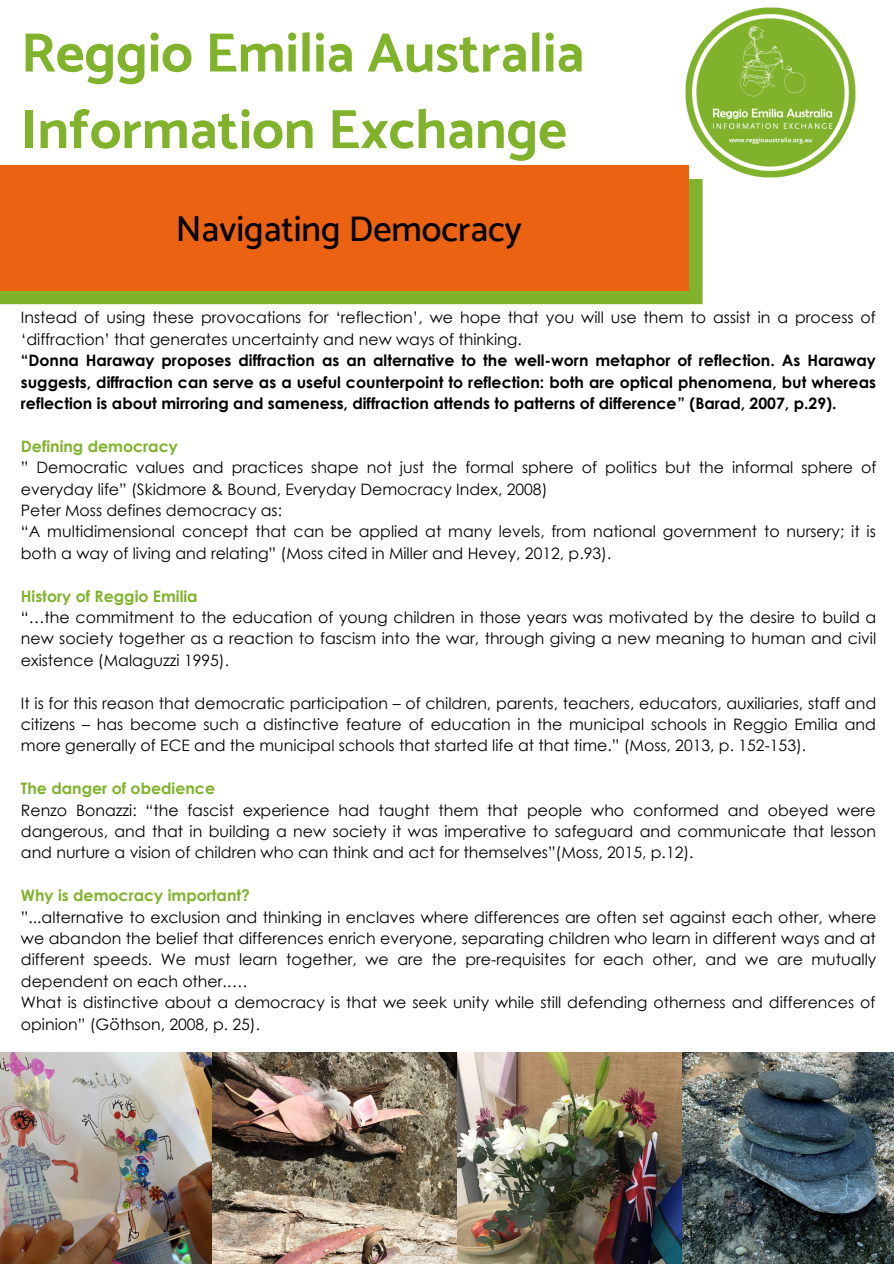
<style>
.page{position:relative;width:894px;height:1264px;background:#fff}
.page>*{position:absolute;margin:0;border:0;box-sizing:border-box;transform-origin:0 0}
.t1{font:700 55.65px/76.5px "Catamaran";color:#81b22c}
.t2{font:500 36px "Catamaran";color:#000}
.t3{font:15.75px/21.5px "Century Gothic";color:#000}
.t4{font:700 15.75px/21.5px "Century Gothic";color:#000;text-align:justify}
.t5{font:700 15.75px "Century Gothic";color:#81b22c}
</style>
<div class="page">
<img style="left:685px;top:7px;width:171px;height:178px">
<img style="left:0;top:1052px;width:682px;height:211px">
<img style="left:682px;top:1052px;width:211px;height:211px">
<svg style="left:0;top:179px;width:702px;height:125px;background:#89ab29"></svg>
<div style="left:0;top:165px;width:688px;height:125px;background:#ea6212"></div>
<p class="t1" style="left:21px;top:14px;width:565px">Reggio Emilia Australia<br>Information Exchange</p>
<p class="t2" style="left:176px;top:208px;width:347px">Navigating Democracy</p>
<p class="t3" style="left:21px;top:306px;width:856px">Instead of using these provocations for ‘reflection’, we hope that you will use them to assist in a process of ‘diffraction’ that generates uncertainty and new ways of thinking.</p>
<p class="t4" style="left:21px;top:349px;width:856px">“Donna Haraway proposes diffraction as an alternative to the well-worn metaphor of reflection. As Haraway suggests, diffraction can serve as a useful counterpoint to reflection: both are optical phenomena, but whereas reflection is about mirroring and sameness, diffraction attends to patterns of difference” (Barad, 2007, p.29).</p>
<p class="t5" style="left:21px;top:436px;width:158px">Defining democracy</p>
<p class="t3" style="left:21px;top:456px;width:856px">” Democratic values and practices shape not just the formal sphere of politics but the informal sphere of everyday life” (Skidmore &amp; Bound, Everyday Democracy Index, 2008)</p>
<p class="t3" style="left:21px;top:499px;width:262px">Peter Moss defines democracy as:</p>
<p class="t3" style="left:21px;top:520px;width:856px">“A multidimensional concept that can be applied at many levels, from national government to nursery; it is both a way of living and relating” (Moss cited in Miller and Hevey, 2012, p.93).</p>
<p class="t5" style="left:21px;top:586px;width:178px">History of Reggio Emilia</p>
<p class="t3" style="left:21px;top:606px;width:856px;text-align:justify">“…the commitment to the education of young children in those years was motivated by the desire to build a new society together as a reaction to fascism into the war, through giving a new meaning to human and civil existence (Malaguzzi 1995).</p>
<p class="t3" style="left:21px;top:691px;width:856px;text-align:justify">It is for this reason that democratic participation – of children, parents, teachers, educators, auxiliaries, staff and citizens – has become such a distinctive feature of education in the municipal schools in Reggio Emilia and more generally of ECE and the municipal schools that started life at that time.” (Moss, 2013, p. 152-153).</p>
<p class="t5" style="left:21px;top:778px;width:196px">The danger of obedience</p>
<p class="t3" style="left:21px;top:798px;width:856px;text-align:justify">Renzo Bonazzi: “the fascist experience had taught them that people who conformed and obeyed were dangerous, and that in building a new society it was imperative to safeguard and communicate that lesson and nurture a vision of children who can think and act for themselves”(Moss, 2015, p.12).</p>
<p class="t5" style="left:21px;top:885px;width:230px">Why is democracy important?</p>
<p class="t3" style="left:21px;top:905px;width:856px;text-align:justify">”...alternative to exclusion and thinking in enclaves where differences are often set against each other, where we abandon the belief that differences enrich everyone, separating children who learn in different ways and at different speeds. We must learn together, we are the pre-requisites for each other, and we are mutually dependent on each other.….</p>
<p class="t3" style="left:21px;top:991px;width:855px">What is distinctive about a democracy is that we seek unity while still defending otherness and differences of opinion” (Göthson, 2008, p. 25).</p>
</div>
